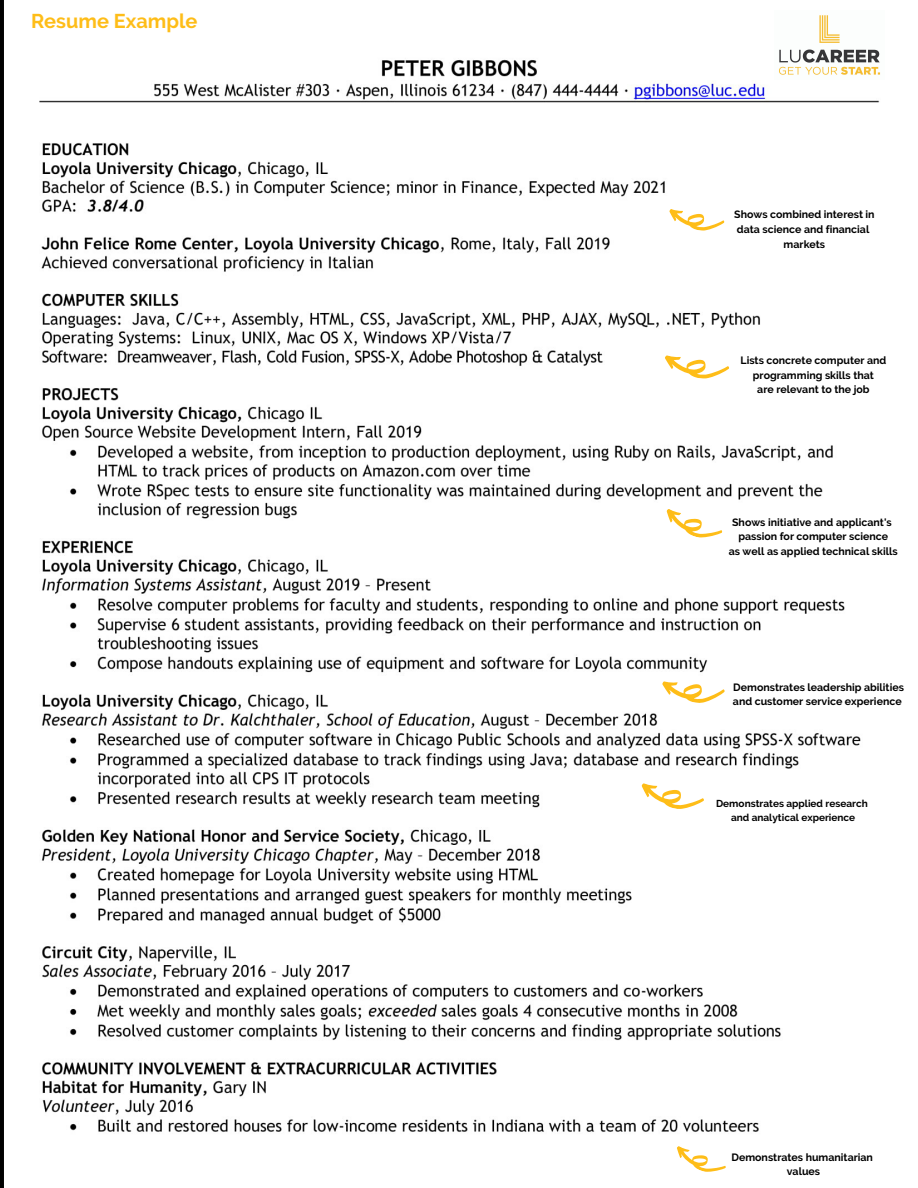
<style>
.page{position:relative;width:918px;height:1188px;background:#fff}
.page>*{position:absolute;margin:0;border:0;box-sizing:border-box;transform-origin:0 0}
.t1{font:700 19.95px "Raleway";color:#febd18}
.t2{font:700 10.65px/14.5px "Raleway";color:#000;text-align:center}
.t3{font:700 10.05px/13.8px "Raleway";color:#000;text-align:center}
</style>
<div class="page">
<img style="left:39px;top:59px;width:841px;height:1073px">
<hr style="left:0;top:0;width:4px;height:1188px;background:#000">
<svg style="left:663px;top:355px;width:67px;height:27px"></svg>
<svg style="left:661px;top:681px;width:64px;height:24px"></svg>
<svg style="left:638px;top:783px;width:67px;height:31px"></svg>
<svg style="left:662px;top:508px;width:62px;height:36px"></svg>
<svg style="left:677px;top:1146px;width:49px;height:26px"></svg>
<svg style="left:667px;top:209px;width:58px;height:25px"></svg>
<img style="left:775px;top:15px;width:106px;height:65px">
<h1 class="t1" style="left:31px;top:10px;width:168px">Resume Example</h1>
<p class="t2" style="left:734px;top:207px;width:142px">Shows combined interest in data science and financial markets</p>
<p class="t2" style="left:741px;top:353px;width:147px">Lists concrete computer and programming skills that<br>are relevant to the job</p>
<p class="t2" style="left:729px;top:515px;width:171px">Shows initiative and applicant's passion for computer science<br>as well as applied technical skills</p>
<p class="t2" style="left:733px;top:680px;width:172px;text-align:left">Demonstrates leadership abilities and customer service experience</p>
<p class="t3" style="left:716px;top:797px;width:153px">Demonstrates applied research and analytical experience</p>
<p class="t2" style="left:731px;top:1150px;width:143px">Demonstrates humanitarian values</p>
</div>
